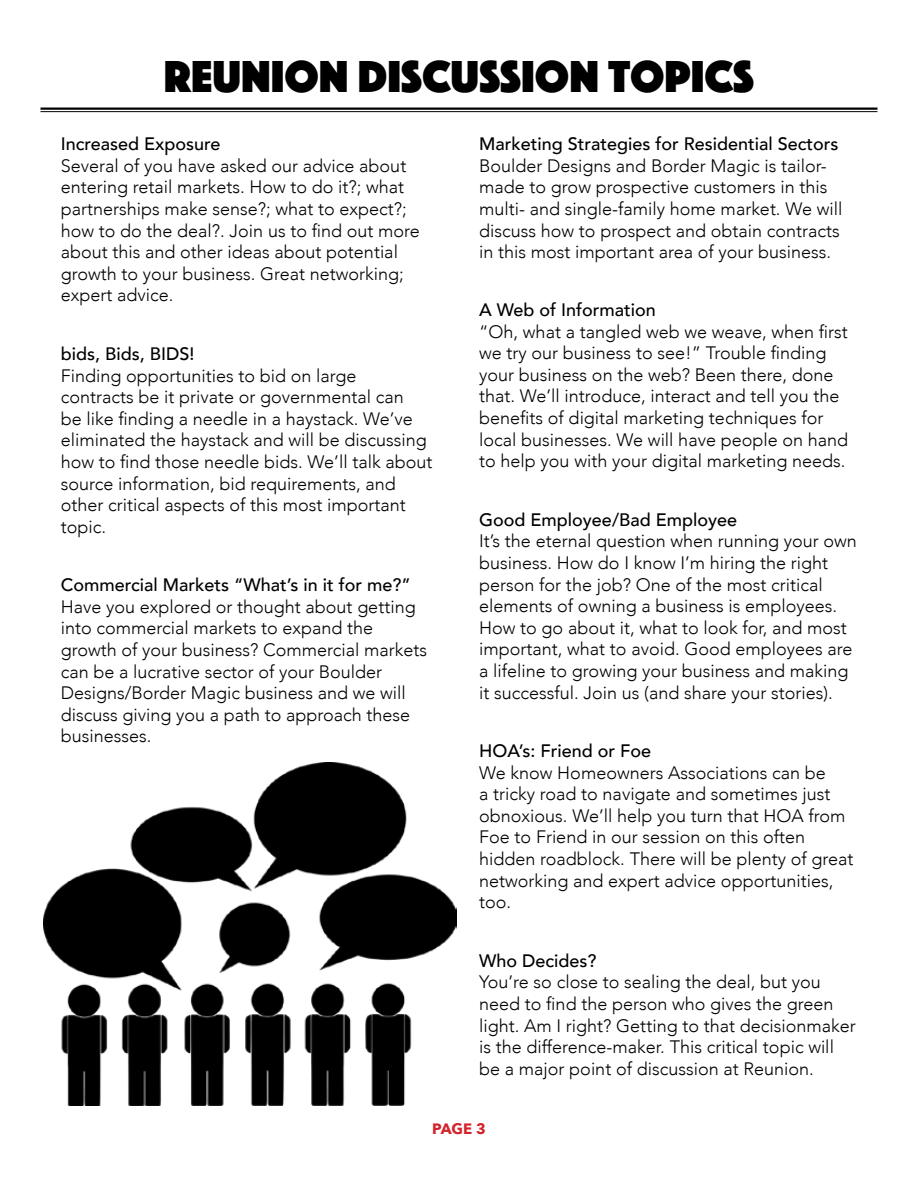
<style>
.page{position:relative;width:918px;height:1188px;background:#fff}
.page>*{position:absolute;margin:0;border:0;box-sizing:border-box;transform-origin:0 0}
.t1{font:46.5px "Phosphate Solid";color:#000}
.t2{font:300 18px/21.6px "Avenir";color:#000}
.t3{font:500 18px "Avenir";color:#000}
.t4{font:700 15px "Avenir Next";color:#d2232a}
</style>
<div class="page">
<img style="left:43px;top:763px;width:413px;height:342px">
<hr style="left:40px;top:108px;width:838px;height:2px;background:#000">
<hr style="left:40px;top:111px;width:838px;height:1px;background:#000">
<h1 class="t1" style="left:164px;top:43px;width:592px">REUNION DISCUSSION TOPICS</h1>
<p class="t3" style="left:61px;top:128px;width:161px">Increased Exposure</p>
<p class="t2" style="left:61px;top:155px;width:361px">Several of you have asked our advice about entering retail markets. How to do it?; what partnerships make sense?; what to expect?; how to do the deal?. Join us to find out more about this and other ideas about potential growth to your business. Great networking; expert advice.</p>
<p class="t3" style="left:61px;top:338px;width:135px">bids, Bids, BIDS!</p>
<p class="t2" style="left:61px;top:365px;width:373px">Finding opportunities to bid on large contracts be it private or governmental can<br>be like finding a needle in a haystack. We’ve eliminated the haystack and will be discussing how to find those needle bids. We’ll talk about source information, bid requirements, and other critical aspects of this most important topic.</p>
<p class="t3" style="left:61px;top:569px;width:352px">Commercial Markets “What’s in it for me?”</p>
<p class="t2" style="left:61px;top:596px;width:368px">Have you explored or thought about getting into commercial markets to expand the growth of your business? Commercial markets can be a lucrative sector of your Boulder Designs/Border Magic business and we will discuss giving you a path to approach these businesses.</p>
<p class="t3" style="left:479px;top:128px;width:361px">Marketing Strategies for Residential Sectors</p>
<p class="t2" style="left:479px;top:155px;width:365px">Boulder Designs and Border Magic is tailor&shy;made to grow prospective customers in this multi- and single-family home market. We will discuss how to prospect and obtain contracts in this most important area of your business.</p>
<p class="t3" style="left:479px;top:294px;width:178px">A Web of Information</p>
<p class="t2" style="left:479px;top:321px;width:370px">“Oh, what a tangled web we weave, when first we try our business to see!” Trouble finding your business on the web? Been there, done that. We’ll introduce, interact and tell you the benefits of digital marketing techniques for local businesses. We will have people on hand to help you with your digital marketing needs.</p>
<p class="t3" style="left:479px;top:504px;width:259px">Good Employee/Bad Employee</p>
<p class="t2" style="left:479px;top:530px;width:379px">It’s the eternal question when running your own business. How do I know I’m hiring the right person for the job? One of the most critical elements of owning a business is employees.<br>How to go about it, what to look for, and most important, what to avoid. Good employees are a lifeline to growing your business and making it successful. Join us (and share your stories).</p>
<p class="t3" style="left:479px;top:735px;width:174px">HOA’s: Friend or Foe</p>
<p class="t2" style="left:479px;top:762px;width:376px">We know Homeowners Associations can be<br>a tricky road to navigate and sometimes just obnoxious. We’ll help you turn that HOA from Foe to Friend in our session on this often hidden roadblock. There will be plenty of great networking and expert advice opportunities, too.</p>
<p class="t3" style="left:479px;top:945px;width:119px">Who Decides?</p>
<p class="t2" style="left:479px;top:971px;width:378px">You’re so close to sealing the deal, but you need to find the person who gives the green light. Am I right? Getting to that decisionmaker is the difference-maker. This critical topic will be a major point of discussion at Reunion.</p>
<p class="t4" style="left:432px;top:1116px;width:55px">PAGE 3</p>
</div>
